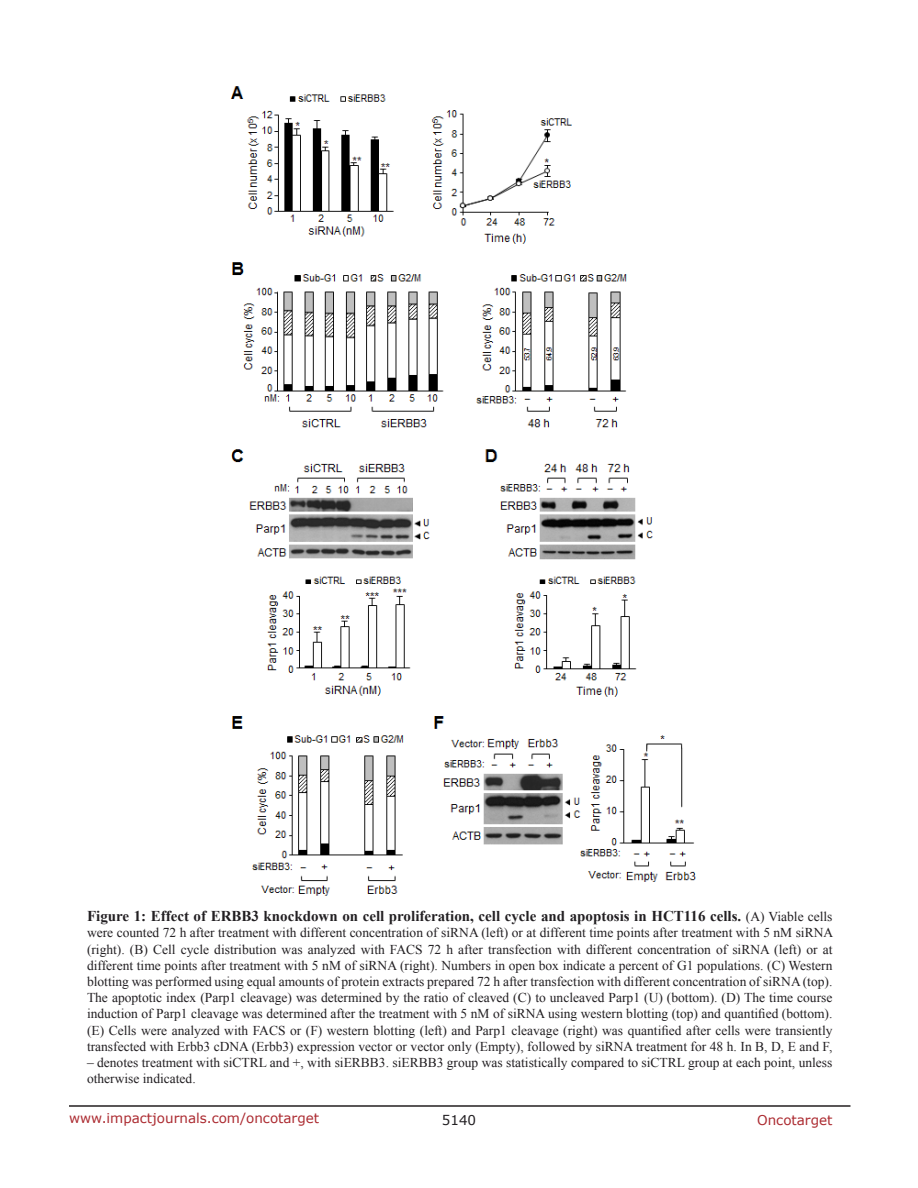
<style>
.page{position:relative;width:918px;height:1188px;background:#fff}
.page>*{position:absolute;margin:0;border:0;box-sizing:border-box;transform-origin:0 0}
.FigureText{font:700 15px "Times New Roman";color:#221f22}
.FigureText-2{font:13.5px/16.2px "Times New Roman";color:#221f22;text-align:justify}
.t1{font:13.5px "Verdana";color:#ac2b31}
.t2{font:13.5px "Verdana";color:#221f22}
.s1{font-weight:400;font-size:13.5px}
</style>
<div class="page">
<hr style="left:69px;top:1105px;width:781px;height:2px;background:#231f20">
<img style="left:230px;top:86px;width:466px;height:810px">
<p class="FigureText" style="left:87px;top:905px;width:747px">Figure 1: Effect of ERBB3 knockdown on cell proliferation, cell cycle and apoptosis in HCT116 cells. <span class="s1">(A) Viable cells</span></p>
<p class="FigureText-2" style="left:87px;top:924px;width:748px">were counted 72 h after treatment with different concentration of siRNA (left) or at different time points after treatment with 5 nM siRNA (right). (B) Cell cycle distribution was analyzed with FACS 72 h after transfection with different concentration of siRNA (left) or at different time points after treatment with 5 nM of siRNA (right). Numbers in open box indicate a percent of G1 populations. (C) Western blotting was performed using equal amounts of protein extracts prepared 72 h after transfection with different concentration of siRNA (top).<br>The apoptotic index (Parp1 cleavage) was determined by the ratio of cleaved (C) to uncleaved Parp1 (U) (bottom). (D) The time course induction of Parp1 cleavage was determined after the treatment with 5 nM of siRNA using western blotting (top) and quantified (bottom). (E) Cells were analyzed with FACS or (F) western blotting (left) and Parp1 cleavage (right) was quantified after cells were transiently transfected with Erbb3 cDNA (Erbb3) expression vector or vector only (Empty), followed by siRNA treatment for 48 h. In B, D, E and F,</p>
<p class="FigureText-2" style="left:87px;top:1054px;width:747px">– denotes treatment with siCTRL and +, with siERBB3. siERBB3 group was statistically compared to siCTRL group at each point, unless otherwise indicated.</p>
<p class="t1" style="left:69px;top:1109px;width:252px">www.impactjournals.com/oncotarget</p>
<p class="t2" style="left:442px;top:1111px;width:36px">5140</p>
<p class="t1" style="left:757px;top:1111px;width:77px">Oncotarget</p>
</div>
